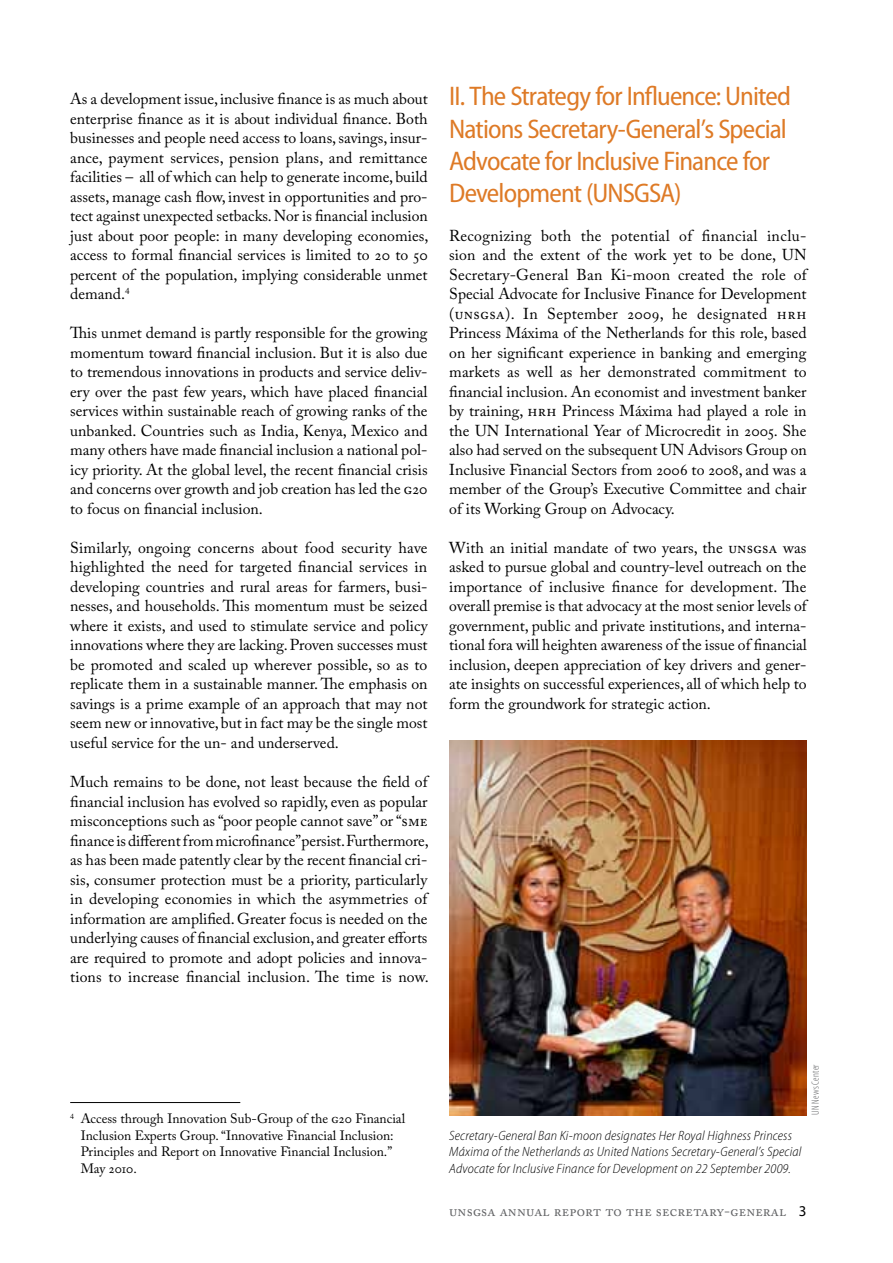
<style>
.page{position:relative;width:893px;height:1263px;background:#fff}
.page>*{position:absolute;margin:0;border:0;box-sizing:border-box;transform-origin:0 0}
.t1{font:semi-condensed 27px/32.4px "Myriad Pro";letter-spacing:-.03em;color:#de7a26}
.t2{font:15.75px/19.5px "Adobe Caslon Pro";color:#000;text-align:justify}
.t3{font:15px "Adobe Caslon Pro";color:#636466}
.t4{font:italic 300 semi-condensed 13.5px/16.5px "Myriad Pro";letter-spacing:.015em;color:#000}
.t5{font:13.5px/16.5px "Adobe Caslon Pro";color:#000}
.t6{font:300 condensed 10.5px "Myriad Pro";letter-spacing:.025em;color:#636466}
.s1{font-family:"Myriad Pro";color:#000}
</style>
<div class="page">
<hr style="left:70px;top:1102px;width:170px;height:1px;background:#000">
<img style="left:449px;top:740px;width:358px;height:375px">
<p class="t2" style="left:70px;top:89px;width:360px">As a development issue, inclusive finance is as much about enterprise finance as it is about individual finance. Both businesses and people need access to loans, savings, insur&shy;ance, payment services, pension plans, and remittance facilities – all of which can help to generate income, build assets, manage cash flow, invest in opportunities and pro&shy;tect against unexpected setbacks. Nor is financial inclusion just about poor people: in many developing economies, access to formal financial services is limited to 20 to 50 percent of the population, implying considerable unmet demand. <sup>4</sup></p>
<p class="t2" style="left:70px;top:323px;width:359px">This unmet demand is partly responsible for the growing momentum toward financial inclusion. But it is also due to tremendous innovations in products and service deliv&shy;ery over the past few years, which have placed financial services within sustainable reach of growing ranks of the unbanked. Countries such as India, Kenya, Mexico and many others have made financial inclusion a national pol&shy;icy priority. At the global level, the recent financial crisis and concerns over growth and job creation has led the G20 to focus on financial inclusion.</p>
<p class="t2" style="left:70px;top:538px;width:359px">Similarly, ongoing concerns about food security have highlighted the need for targeted financial services in developing countries and rural areas for farmers, busi&shy;nesses, and households. This momentum must be seized where it exists, and used to stimulate service and policy innovations where they are lacking. Proven successes must be promoted and scaled up wherever possible, so as to replicate them in a sustainable manner. The emphasis on savings is a prime example of an approach that may not seem new or innovative, but in fact may be the single most useful service for the un- and underserved.</p>
<p class="t2" style="left:70px;top:772px;width:360px;text-align:left">Much remains to be done, not least because the field of financial inclusion has evolved so rapidly, even as popular misconceptions such as “poor people cannot save” or “SME finance is different from microfinance” persist. Furthermore, as has been made patently clear by the recent financial cri&shy;sis, consumer protection must be a priority, particularly in developing economies in which the asymmetries of information are amplified. Greater focus is needed on the underlying causes of financial exclusion, and greater efforts are required to promote and adopt policies and innova&shy;tions to increase financial inclusion. The time is now.</p>
<h1 class="t1" style="left:449px;top:80px;width:343px">II. The Strategy for Influence: United Nations Secretary-General’s Special Advocate for Inclusive Finance for Development (UNSGSA)</h1>
<p class="t2" style="left:449px;top:226px;width:359px;text-align:left">Recognizing both the potential of financial inclu&shy;sion and the extent of the work yet to be done, UN Secretary-General Ban Ki-moon created the role of Special Advocate for Inclusive Finance for Development (UNSGSA). In September 2009, he designated HRH Princess Máxima of the Netherlands for this role, based on her significant experience in banking and emerging markets as well as her demonstrated commitment to financial inclusion. An economist and investment banker by training, HRH Princess Máxima had played a role in the UN International Year of Microcredit in 2005. She also had served on the subsequent UN Advisors Group on Inclusive Financial Sectors from 2006 to 2008, and was a member of the Group’s Executive Committee and chair of its Working Group on Advocacy.</p>
<p class="t2" style="left:449px;top:538px;width:359px">With an initial mandate of two years, the UNSGSA was asked to pursue global and country-level outreach on the importance of inclusive finance for development. The overall premise is that advocacy at the most senior levels of government, public and private institutions, and interna&shy;tional fora will heighten awareness of the issue of financial inclusion, deepen appreciation of key drivers and gener&shy;ate insights on successful experiences, all of which help to form the groundwork for strategic action.</p>
<p class="t5" style="left:81px;top:1110px;width:326px;text-indent:-10px"><sup>4</sup> Access through Innovation Sub-Group of the G20 Financial Inclusion Experts Group. “Innovative Financial Inclusion:<br>Principles and Report on Innovative Financial Inclusion.” May 2010.</p>
<p class="t4" style="left:449px;top:1127px;width:354px">Secretary-General Ban Ki-moon designates Her Royal Highness Princess<br>Máxima of the Netherlands as United Nations Secretary-General’s Special<br>Advocate for Inclusive Finance for Development on 22 September 2009.</p>
<p class="t6" style="left:809px;top:1115px;width:52px;rotate:-90deg">UN News Center</p>
<p class="t3" style="left:449px;top:1202px;width:69px">UNSGSA Annua</p>
<p class="t3" style="left:543px;top:1202px;width:265px">l Report to the Secretary-General <span class="s1">3</span></p>
</div>
